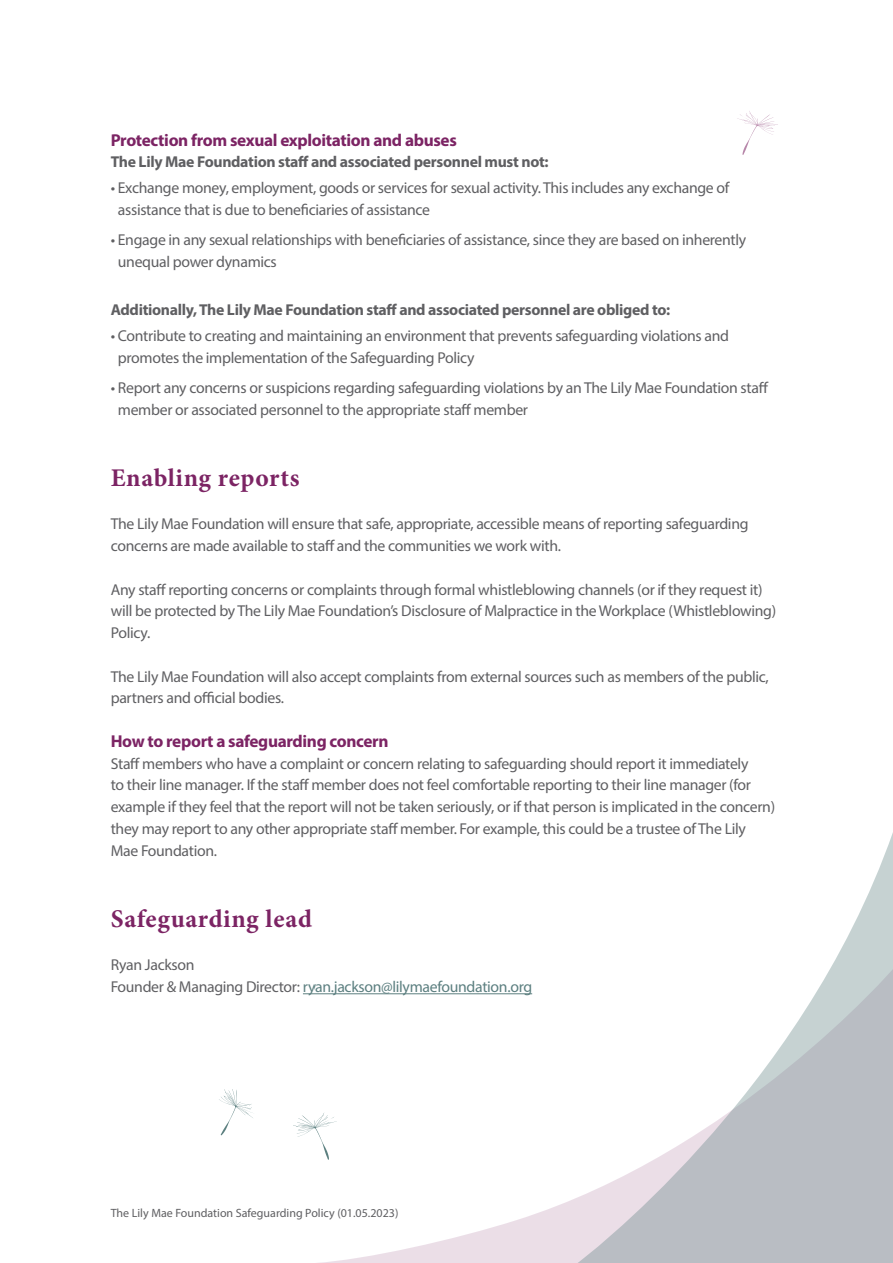
<style>
.page{position:relative;width:893px;height:1263px;background:#fff}
.page>*{position:absolute;margin:0;border:0;box-sizing:border-box;transform-origin:0 0}
.t1{font:700 25.5px "Minion Pro";letter-spacing:.025em;color:#7c2464}
.t2{font:700 17.25px "Myriad Pro";letter-spacing:-.02em;color:#7c2464}
.t3{font:15.75px/21.8px "Myriad Pro";letter-spacing:-.02em;color:#5f5f62}
.t4{font:700 15.75px "Myriad Pro";letter-spacing:-.02em;color:#5f5f62}
.t5{font:15.75px "Myriad Pro";letter-spacing:-.02em;color:#5c7f80}
.t6{font:12px "Myriad Pro";color:#5f5f62}
.s1{color:#5f5f62}
</style>
<div class="page">
<svg style="left:219px;top:1089px;width:34px;height:46px"></svg>
<svg style="left:737px;top:111px;width:41px;height:44px"></svg>
<svg style="left:293px;top:1115px;width:22px;height:22px"></svg>
<hr style="left:303px;top:993px;width:229px;height:1px;background:#5c7f80">
<svg style="left:315px;top:993px;width:263px;height:270px"></svg>
<svg style="left:578px;top:832px;width:315px;height:431px"></svg>
<p class="t2" style="left:111px;top:129px;width:348px">Protection from sexual exploitation and abuses</p>
<p class="t4" style="left:111px;top:152px;width:439px">The Lily Mae Foundation staff and associated personnel must not:</p>
<p class="t3" style="left:118px;top:177px;width:613px;text-indent:-7px">• Exchange money, employment, goods or services for sexual activity. This includes any exchange of assistance that is due to beneficiaries of assistance</p>
<p class="t3" style="left:118px;top:229px;width:630px;text-indent:-7px">• Engage in any sexual relationships with beneficiaries of assistance, since they are based on inherently unequal power dynamics</p>
<p class="t4" style="left:111px;top:299px;width:561px">Additionally, The Lily Mae Foundation staff and associated personnel are obliged to:</p>
<p class="t3" style="left:118px;top:324px;width:613px;text-indent:-7px">• Contribute to creating and maintaining an environment that prevents safeguarding violations and promotes the implementation of the Safeguarding Policy</p>
<p class="t3" style="left:118px;top:376px;width:652px;text-indent:-7px">• Report any concerns or suspicions regarding safeguarding violations by an The Lily Mae Foundation staff member or associated personnel to the appropriate staff member</p>
<p class="t1" style="left:111px;top:460px;width:190px">Enabling reports</p>
<p class="t3" style="left:111px;top:513px;width:639px">The Lily Mae Foundation will ensure that safe, appropriate, accessible means of reporting safeguarding concerns are made available to staff and the communities we work with.</p>
<p class="t3" style="left:111px;top:578px;width:667px">Any staff reporting concerns or complaints through formal whistleblowing channels (or if they request it) will be protected by The Lily Mae Foundation’s Disclosure of Malpractice in the Workplace (Whistleblowing)<br>Policy.</p>
<p class="t3" style="left:111px;top:665px;width:659px">The Lily Mae Foundation will also accept complaints from external sources such as members of the public, partners and official bodies.</p>
<p class="t2" style="left:111px;top:730px;width:279px">How to report a safeguarding concern</p>
<p class="t3" style="left:111px;top:752px;width:666px">Staff members who have a complaint or concern relating to safeguarding should report it immediately<br>to their line manager. If the staff member does not feel comfortable reporting to their line manager (for example if they feel that the report will not be taken seriously, or if that person is implicated in the concern) they may report to any other appropriate staff member. For example, this could be a trustee of The Lily Mae Foundation.</p>
<p class="t1" style="left:111px;top:901px;width:203px">Safeguarding lead</p>
<p class="t3" style="left:111px;top:954px;width:85px">Ryan Jackson</p>
<p class="t5" style="left:111px;top:977px;width:423px"><span class="s1">Founder &amp; Managing Director:</span> ryan.jackson@lilymaefoundation.org</p>
<p class="t6" style="left:111px;top:1205px;width:289px">The Lily Mae Foundation Safeguarding Policy (01.05.2023)</p>
</div>
